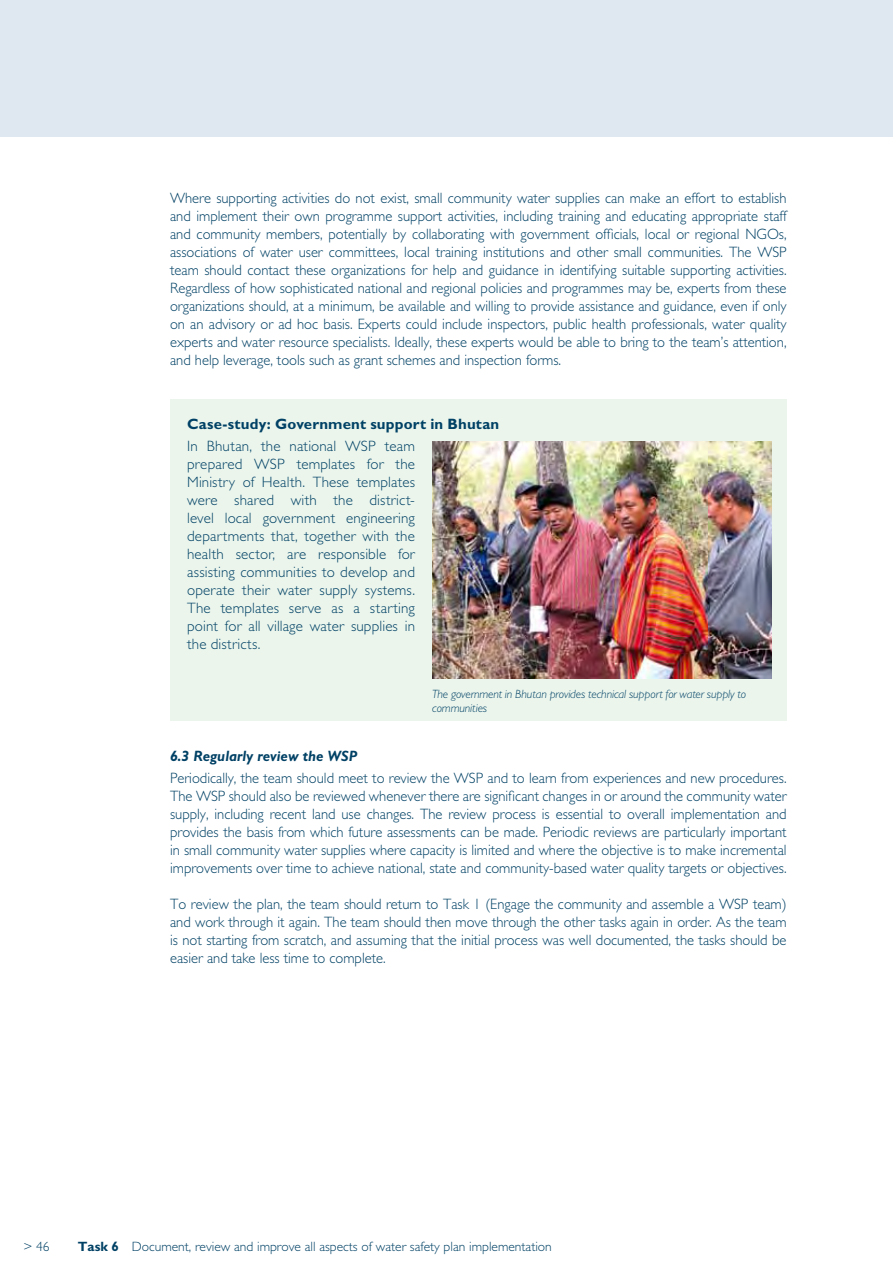
<style>
.page{position:relative;width:893px;height:1263px;background:#fff}
.page>*{position:absolute;margin:0;border:0;box-sizing:border-box;transform-origin:0 0}
.t1{font:300 15px/18px "Gill Sans";color:#004165;text-align:justify}
.t2{font:700 15px "Gill Sans";letter-spacing:.015em;color:#004165}
.t3{font:italic 700 15px "Gill Sans";color:#004165}
.t4{font:300 13.5px "Gill Sans";color:#004165}
.t5{font:italic 300 12px/14.4px "Gill Sans";letter-spacing:-.01em;color:#004165}
.s1{font-weight:700}
</style>
<div class="page">
<div style="left:0;top:0;width:893px;height:136px;background:#dfe7f0"></div>
<div style="left:170px;top:400px;width:617px;height:321px;background:#ebf5ec"></div>
<img style="left:432px;top:442px;width:340px;height:236px">
<p class="t1" style="left:170px;top:189px;width:618px">Where supporting activities do not exist, small community water supplies can make an effort to establish and implement their own programme support activities, including training and educating appropriate staff and community members, potentially by collaborating with government officials, local or regional NGOs, associations of water user committees, local training institutions and other small communities. The WSP team should contact these organizations for help and guidance in identifying suitable supporting activities.<br>Regardless of how sophisticated national and regional policies and programmes may be, experts from these organizations should, at a minimum, be available and willing to provide assistance and guidance, even if only on an advisory or ad hoc basis. Experts could include inspectors, public health professionals, water quality experts and water resource specialists. Ideally, these experts would be able to bring to the team’s attention, and help leverage, tools such as grant schemes and inspection forms.</p>
<p class="t2" style="left:187px;top:415px;width:314px">Case-study: Government support in Bhutan</p>
<p class="t1" style="left:187px;top:437px;width:229px">In Bhutan, the national WSP team prepared WSP templates for the Ministry of Health. These templates were shared with the district&shy;level local government engineering departments that, together with the health sector, are responsible for assisting communities to develop and operate their water supply systems.<br>The templates serve as a starting point for all village water supplies in the districts.</p>
<p class="t5" style="left:432px;top:687px;width:316px">The government in Bhutan provides technical support for water supply to communities</p>
<p class="t3" style="left:170px;top:747px;width:189px">6.3 Regularly review the WSP</p>
<p class="t1" style="left:170px;top:769px;width:618px">Periodically, the team should meet to review the WSP and to learn from experiences and new procedures.<br>The WSP should also be reviewed whenever there are significant changes in or around the community water supply, including recent land use changes. The review process is essential to overall implementation and provides the basis from which future assessments can be made. Periodic reviews are particularly important in small community water supplies where capacity is limited and where the objective is to make incremental improvements over time to achieve national, state and community-based water quality targets or objectives.</p>
<p class="t1" style="left:170px;top:895px;width:618px">To review the plan, the team should return to Task 1 (Engage the community and assemble a WSP team) and work through it again. The team should then move through the other tasks again in order. As the team is not starting from scratch, and assuming that the initial process was well documented, the tasks should be easier and take less time to complete.</p>
<p class="t4" style="left:23px;top:1239px;width:28px">&gt; 46</p>
<p class="t4" style="left:78px;top:1239px;width:476px"><span class="s1">Task 6</span> Document, review and improve all aspects of water safety plan implementation</p>
</div>
